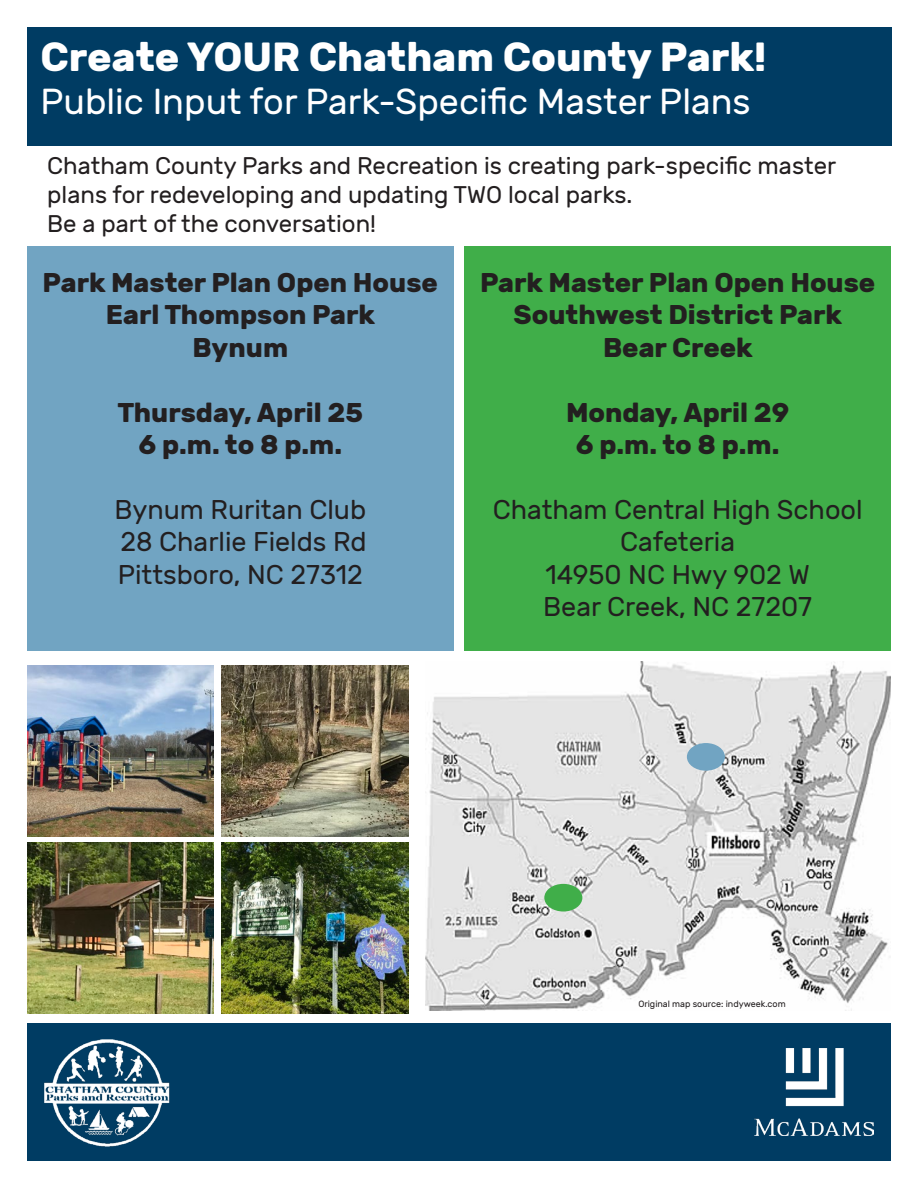
<style>
.page{position:relative;width:918px;height:1188px;background:#fff}
.page>*{position:absolute;margin:0;border:0;box-sizing:border-box;transform-origin:0 0}
.t1{font:700 40.5px "Rubik";color:#fff}
.t2{font:36px "Rubik";color:#fff}
.t3{font:700 27px "Rubik";color:#231f20}
.t4{font:27px "Rubik";color:#231f20}
.t5{font:24px/28.8px "Rubik";color:#231f20}
.t6{font:9px "Rubik";color:#231f20}
</style>
<div class="page">
<img style="left:425px;top:662px;width:466px;height:349px">
<div style="left:27px;top:27px;width:865px;height:119px;background:#003c63"></div>
<div style="left:27px;top:246px;width:427px;height:404px;background:#71a4c2"></div>
<div style="left:27px;top:1023px;width:864px;height:138px;background:#003c63"></div>
<img style="left:755px;top:1049px;width:118px;height:86px">
<img style="left:44px;top:1039px;width:126px;height:108px">
<div style="left:464px;top:246px;width:427px;height:404px;background:#40ae49"></div>
<div style="left:687px;top:743px;width:38px;height:28px;background:#71a4c2;border-radius:50%"></div>
<div style="left:544px;top:884px;width:38px;height:28px;background:#40ae49;border-radius:50%"></div>
<img style="left:27px;top:665px;width:187px;height:171px">
<img style="left:27px;top:842px;width:187px;height:171px">
<img style="left:222px;top:665px;width:187px;height:171px">
<img style="left:222px;top:842px;width:186px;height:171px">
<p class="t1" style="left:40px;top:33px;width:727px">Create YOUR Chatham County Park!</p>
<p class="t2" style="left:40px;top:82px;width:712px">Public Input for Park-Specific Master Plans</p>
<p class="t5" style="left:47px;top:152px;width:791px">Chatham County Parks and Recreation is creating park-specific master plans for redeveloping and updating TWO local parks.</p>
<p class="t5" style="left:47px;top:210px;width:330px">Be a part of the conversation!</p>
<p class="t3" style="left:43px;top:267px;width:397px">Park Master Plan Open House</p>
<p class="t3" style="left:106px;top:299px;width:271px">Earl Thompson Park</p>
<p class="t3" style="left:192px;top:332px;width:97px">Bynum</p>
<p class="t3" style="left:117px;top:396px;width:247px">Thursday, April 25</p>
<p class="t3" style="left:138px;top:429px;width:205px">6 p.m. to 8 p.m.</p>
<p class="t4" style="left:114px;top:495px;width:253px">Bynum Ruritan Club</p>
<p class="t4" style="left:120px;top:527px;width:248px">28 Charlie Fields Rd</p>
<p class="t4" style="left:118px;top:559px;width:246px">Pittsboro, NC 27312</p>
<p class="t3" style="left:480px;top:267px;width:397px">Park Master Plan Open House</p>
<p class="t3" style="left:514px;top:299px;width:330px">Southwest District Park</p>
<p class="t3" style="left:603px;top:332px;width:151px">Bear Creek</p>
<p class="t3" style="left:566px;top:396px;width:225px">Monday, April 29</p>
<p class="t3" style="left:576px;top:429px;width:205px">6 p.m. to 8 p.m.</p>
<p class="t4" style="left:493px;top:495px;width:372px">Chatham Central High School</p>
<p class="t4" style="left:620px;top:527px;width:117px">Cafeteria</p>
<p class="t4" style="left:545px;top:559px;width:266px">14950 NC Hwy 902 W</p>
<p class="t4" style="left:543px;top:592px;width:270px">Bear Creek, NC 27207</p>
<p class="t6" style="left:638px;top:999px;width:149px">Original map source: indyweek.com</p>
</div>
